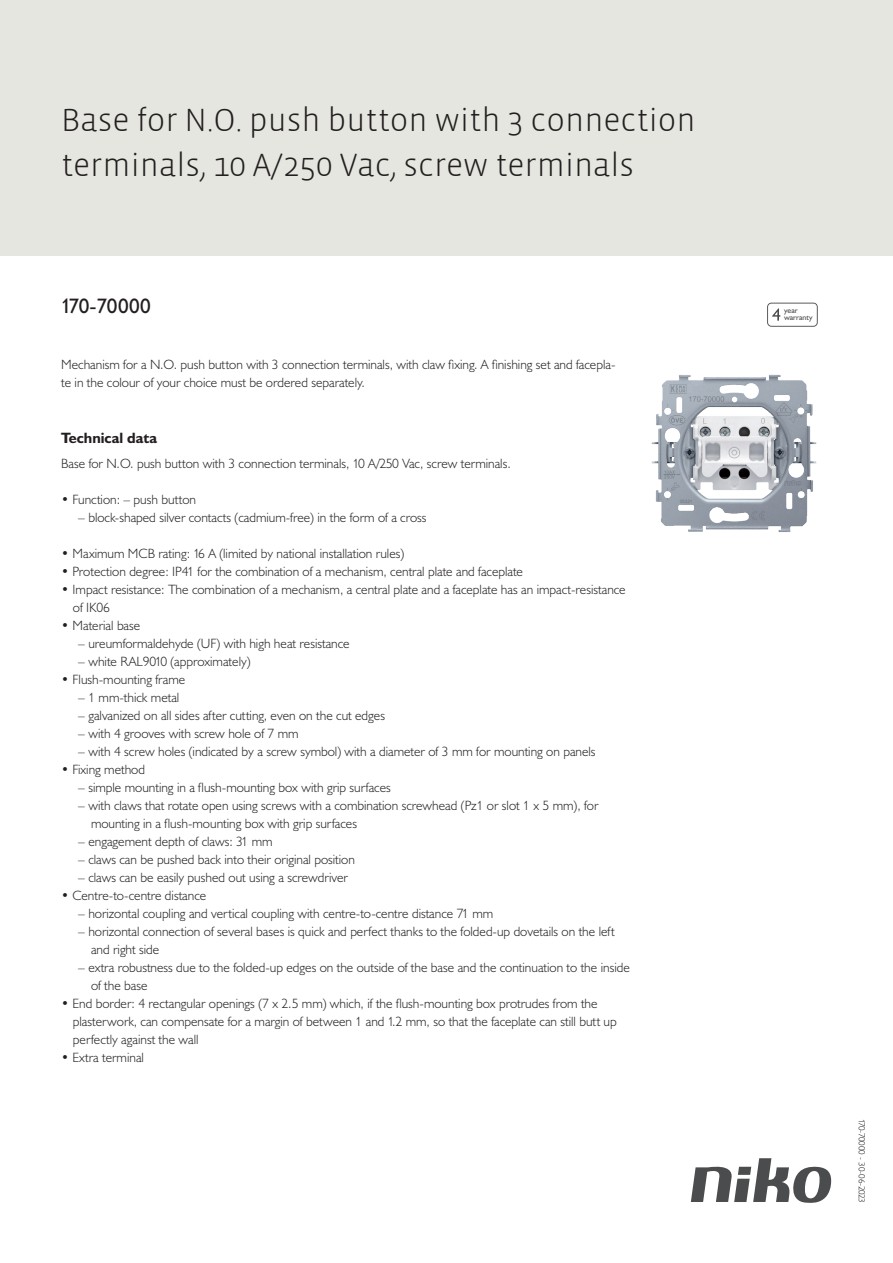
<style>
.page{position:relative;width:893px;height:1263px;background:#fff}
.page>*{position:absolute;margin:0;border:0;box-sizing:border-box;transform-origin:0 0}
.Title_datasheets{font:300 33px/45px "Vista Sans";color:#231f20}
.Article_number{font:21px "Humanist 521 BT";letter-spacing:.005em;color:#231f20}
.Titles_parts{font:700 15px "Humanist 521 BT";color:#231f20}
.USP_Bullets_level_2{font:300 13.5px/18px "Humanist 521 BT";color:#231f20}
.USP_Bullets{font:300 13.5px/18px "Humanist 521 BT";color:#231f20}
.Platte_tekst_CAB{font:300 13.5px/18px "Humanist 521 BT";color:#231f20}
.Revision{font:300 9px "Humanist 521 BT";letter-spacing:-.03em;color:#231f20}
.t1{font:7.8px/7.8px "Humanist 521 BT";color:#4b4c4d}
</style>
<div class="page">
<svg style="left:691px;top:1158px;width:141px;height:45px"></svg>
<div style="left:0;top:0;width:893px;height:255px;background:#e6e6e0"></div>
<svg style="left:767px;top:303px;width:51px;height:24px"></svg>
<img style="left:651px;top:374px;width:166px;height:158px">
<p class="Title_datasheets" style="left:61px;top:98px;width:636px">Base for N.O. push button with 3 connection terminals, 10 A/250 Vac, screw terminals</p>
<p class="Article_number" style="left:61px;top:293px;width:91px">170-70000</p>
<p class="Platte_tekst_CAB" style="left:61px;top:355px;width:556px">Mechanism for a N.O. push button with 3 connection terminals, with claw fixing. A finishing set and facepla&shy;te in the colour of your choice must be ordered separately.</p>
<p class="Titles_parts" style="left:61px;top:429px;width:98px">Technical data</p>
<p class="Platte_tekst_CAB" style="left:61px;top:454px;width:451px">Base for N.O. push button with 3 connection terminals, 10 A/250 Vac, screw terminals.</p>
<p class="USP_Bullets" style="left:61px;top:490px;width:136px">• Function: – push button</p>
<p class="USP_Bullets_level_2" style="left:78px;top:508px;width:350px">– block-shaped silver contacts (cadmium-free) in the form of a cross</p>
<p class="USP_Bullets" style="left:61px;top:544px;width:344px">• Maximum MCB rating: 16 A (limited by national installation rules)</p>
<p class="USP_Bullets" style="left:61px;top:562px;width:463px">• Protection degree: IP41 for the combination of a mechanism, central plate and faceplate</p>
<p class="USP_Bullets" style="left:73px;top:580px;width:554px;text-indent:-12px">• Impact resistance: The combination of a mechanism, a central plate and a faceplate has an impact-resistance of IK06</p>
<p class="USP_Bullets" style="left:61px;top:616px;width:81px">• Material base</p>
<p class="USP_Bullets_level_2" style="left:78px;top:634px;width:273px">– ureumformaldehyde (UF) with high heat resistance</p>
<p class="USP_Bullets_level_2" style="left:78px;top:652px;width:174px">– white RAL9010 (approximately)</p>
<p class="USP_Bullets" style="left:61px;top:670px;width:125px">• Flush-mounting frame</p>
<p class="USP_Bullets_level_2" style="left:78px;top:688px;width:103px">– 1 mm-thick metal</p>
<p class="USP_Bullets_level_2" style="left:78px;top:706px;width:308px">– galvanized on all sides after cutting, even on the cut edges</p>
<p class="USP_Bullets_level_2" style="left:78px;top:724px;width:222px">– with 4 grooves with screw hole of 7 mm</p>
<p class="USP_Bullets_level_2" style="left:78px;top:742px;width:519px">– with 4 screw holes (indicated by a screw symbol) with a diameter of 3 mm for mounting on panels</p>
<p class="USP_Bullets" style="left:61px;top:760px;width:85px">• Fixing method</p>
<p class="USP_Bullets_level_2" style="left:78px;top:778px;width:314px">– simple mounting in a flush-mounting box with grip surfaces</p>
<p class="USP_Bullets_level_2" style="left:91px;top:796px;width:509px;text-indent:-13px">– with claws that rotate open using screws with a combination screwhead (Pz1 or slot 1 x 5 mm), for mounting in a flush-mounting box with grip surfaces</p>
<p class="USP_Bullets_level_2" style="left:78px;top:832px;width:196px">– engagement depth of claws: 31 mm</p>
<p class="USP_Bullets_level_2" style="left:78px;top:850px;width:278px">– claws can be pushed back into their original position</p>
<p class="USP_Bullets_level_2" style="left:78px;top:868px;width:271px">– claws can be easily pushed out using a screwdriver</p>
<p class="USP_Bullets" style="left:61px;top:886px;width:147px">• Centre-to-centre distance</p>
<p class="USP_Bullets_level_2" style="left:78px;top:904px;width:416px">– horizontal coupling and vertical coupling with centre-to-centre distance 71 mm</p>
<p class="USP_Bullets_level_2" style="left:91px;top:922px;width:525px;text-indent:-13px">– horizontal connection of several bases is quick and perfect thanks to the folded-up dovetails on the left and right side</p>
<p class="USP_Bullets_level_2" style="left:91px;top:958px;width:540px;text-indent:-13px">– extra robustness due to the folded-up edges on the outside of the base and the continuation to the inside of the base</p>
<p class="USP_Bullets" style="left:73px;top:994px;width:545px;text-indent:-12px">• End border: 4 rectangular openings (7 x 2.5 mm) which, if the flush-mounting box protrudes from the plasterwork, can compensate for a margin of between 1 and 1.2 mm, so that the faceplate can still butt up perfectly against the wall</p>
<p class="USP_Bullets" style="left:61px;top:1048px;width:84px">• Extra terminal</p>
<p class="t1" style="left:784px;top:306px;width:30px">year warranty</p>
<p class="Revision" style="left:868px;top:1118px;width:86px;rotate:90deg">170-70000 - 30-06-2023</p>
</div>
